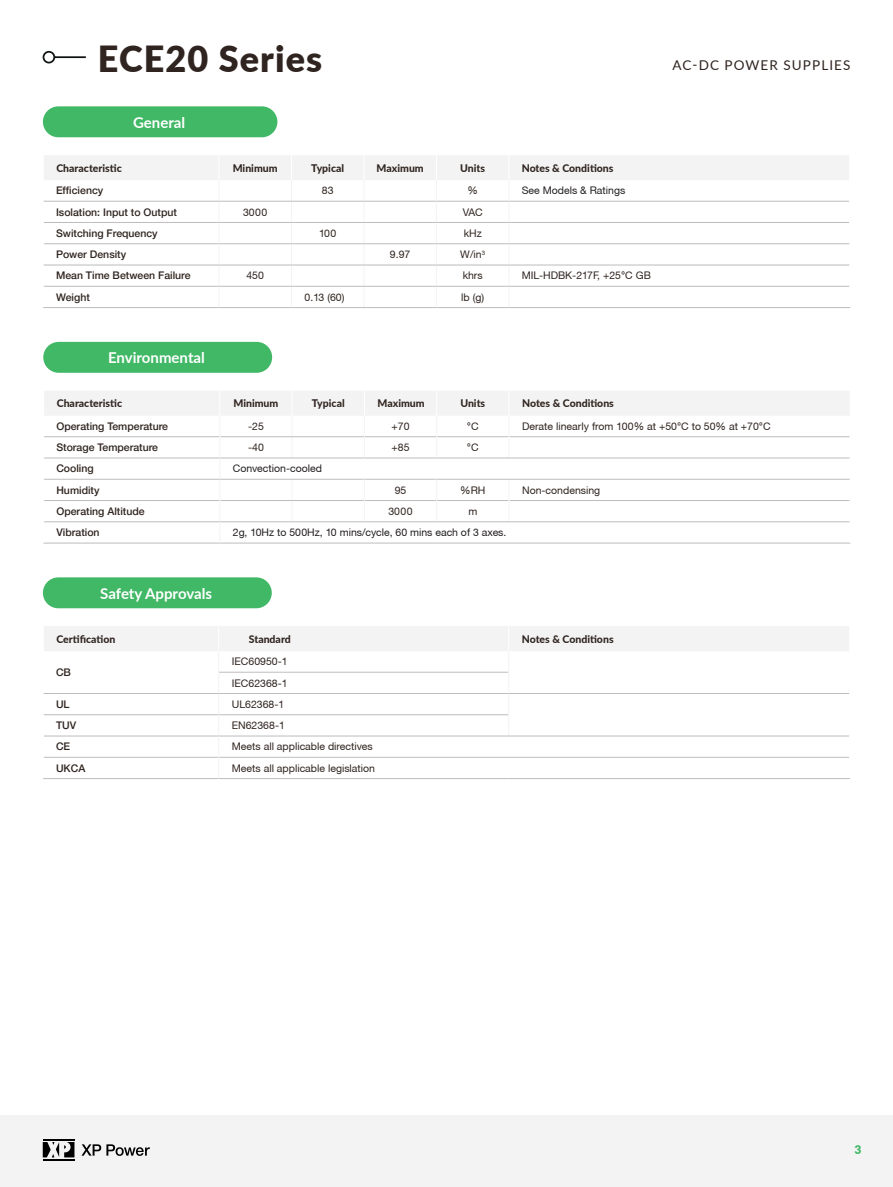
<style>
.page{position:relative;width:893px;height:1187px;background:#fff}
.page>*{position:absolute;margin:0;border:0;box-sizing:border-box;transform-origin:0 0}
.t1{font:900 36px "Lato";letter-spacing:.03em;color:#2f241f}
.t2{font:700 15px "Lato";color:#fff}
.t3{font:13.5px "Lato";letter-spacing:.08em;color:#2f241f}
.t4{font:900 12px "Lato";color:#40b865}
.t5{font:10.5px "Helvetica Neue CE";color:#2f241f}
.t6{font:500 10.5px "Helvetica Neue LT";color:#2f241f}
.t7{font:800 10.5px "Lato";color:#2f241f}
.t8{font:10.5px "Helvetica Neue CE";color:#231f20}
</style>
<div class="page">
<div style="left:0;top:1114px;width:893px;height:72px;background:#f3f3f3"></div>
<svg style="left:81px;top:1144px;width:69px;height:11px"></svg>
<hr style="left:43px;top:1138px;width:31px;height:2px;background:#000001">
<svg style="left:43px;top:1142px;width:31px;height:15px"></svg>
<hr style="left:43px;top:1158px;width:31px;height:2px;background:#000001">
<svg style="left:43px;top:50px;width:43px;height:14px"></svg>
<div style="left:43px;top:342px;width:229px;height:31px;background:#40b865;border-radius:15px"></div>
<hr style="left:43px;top:542px;width:177px;height:1px;background:#bebcbc">
<hr style="left:220px;top:542px;width:72px;height:1px;background:#bebcbc">
<hr style="left:292px;top:542px;width:72px;height:1px;background:#bebcbc">
<hr style="left:364px;top:542px;width:73px;height:1px;background:#bebcbc">
<hr style="left:437px;top:542px;width:72px;height:1px;background:#bebcbc">
<hr style="left:509px;top:542px;width:341px;height:1px;background:#bebcbc">
<svg style="left:44px;top:391px;width:806px;height:132px"></svg>
<hr style="left:364px;top:521px;width:73px;height:1px;background:#bebcbc">
<div style="left:43px;top:106px;width:234px;height:31px;background:#40b865;border-radius:15px"></div>
<hr style="left:219px;top:307px;width:72px;height:1px;background:#bebcbc">
<hr style="left:291px;top:307px;width:73px;height:1px;background:#bebcbc">
<hr style="left:364px;top:307px;width:72px;height:1px;background:#bebcbc">
<hr style="left:509px;top:307px;width:341px;height:1px;background:#bebcbc">
<hr style="left:43px;top:307px;width:176px;height:1px;background:#bebcbc">
<hr style="left:436px;top:307px;width:73px;height:1px;background:#bebcbc">
<svg style="left:43px;top:156px;width:807px;height:151px"></svg>
<div style="left:43px;top:577px;width:229px;height:31px;background:#40b865;border-radius:15px"></div>
<hr style="left:43px;top:778px;width:176px;height:1px;background:#bebcbc">
<hr style="left:219px;top:778px;width:290px;height:1px;background:#bebcbc">
<hr style="left:509px;top:778px;width:341px;height:1px;background:#bebcbc">
<svg style="left:43px;top:627px;width:807px;height:131px"></svg>
<p class="t1" style="left:98px;top:31px;width:226px">ECE20 Series</p>
<p class="t2" style="left:133px;top:111px;width:54px">General</p>
<p class="t7" style="left:56px;top:160px;width:67px">Characteristic</p>
<p class="t7" style="left:233px;top:160px;width:46px">Minimum</p>
<p class="t7" style="left:311px;top:160px;width:34px">Typical</p>
<p class="t7" style="left:377px;top:160px;width:49px">Maximum</p>
<p class="t7" style="left:460px;top:160px;width:26px">Units</p>
<p class="t7" style="left:522px;top:160px;width:93px">Notes &amp; Conditions</p>
<p class="t6" style="left:56px;top:184px;width:49px">Efficiency</p>
<p class="t5" style="left:322px;top:184px;width:13px">83</p>
<p class="t5" style="left:467px;top:184px;width:12px">%</p>
<p class="t8" style="left:522px;top:184px;width:105px">See Models &amp; Ratings</p>
<p class="t6" style="left:56px;top:205px;width:122px">Isolation: Input to Output</p>
<p class="t5" style="left:243px;top:205px;width:26px">3000</p>
<p class="t5" style="left:463px;top:205px;width:22px">VAC</p>
<p class="t6" style="left:56px;top:227px;width:103px">Switching Frequency</p>
<p class="t5" style="left:319px;top:227px;width:19px">100</p>
<p class="t5" style="left:464px;top:227px;width:20px">kHz</p>
<p class="t6" style="left:56px;top:248px;width:72px">Power Density</p>
<p class="t5" style="left:390px;top:248px;width:22px">9.97</p>
<p class="t5" style="left:460px;top:248px;width:26px">W/in<sup>3</sup></p>
<p class="t6" style="left:56px;top:269px;width:136px">Mean Time Between Failure</p>
<p class="t5" style="left:246px;top:269px;width:19px">450</p>
<p class="t5" style="left:463px;top:269px;width:22px">khrs</p>
<p class="t5" style="left:522px;top:269px;width:131px">MIL-HDBK-217F, +25°C GB</p>
<p class="t6" style="left:56px;top:291px;width:35px">Weight</p>
<p class="t5" style="left:305px;top:290px;width:41px">0.13 (60)</p>
<p class="t5" style="left:461px;top:290px;width:24px">lb (g)</p>
<p class="t3" style="left:672px;top:55px;width:179px">AC-DC POWER SUPPLIES</p>
<p class="t2" style="left:108px;top:347px;width:98px">Environmental</p>
<p class="t7" style="left:57px;top:395px;width:67px">Characteristic</p>
<p class="t7" style="left:233px;top:395px;width:46px">Minimum</p>
<p class="t7" style="left:312px;top:395px;width:34px">Typical</p>
<p class="t7" style="left:378px;top:395px;width:49px">Maximum</p>
<p class="t7" style="left:460px;top:395px;width:26px">Units</p>
<p class="t7" style="left:522px;top:395px;width:93px">Notes &amp; Conditions</p>
<p class="t6" style="left:56px;top:420px;width:113px">Operating Temperature</p>
<p class="t5" style="left:248px;top:420px;width:17px">-25</p>
<p class="t5" style="left:392px;top:420px;width:19px">+70</p>
<p class="t5" style="left:467px;top:420px;width:13px">°C</p>
<p class="t5" style="left:522px;top:420px;width:250px">Derate linearly from 100% at +50°C to 50% at +70°C</p>
<p class="t6" style="left:56px;top:441px;width:103px">Storage Temperature</p>
<p class="t5" style="left:248px;top:441px;width:17px">-40</p>
<p class="t5" style="left:392px;top:441px;width:19px">+85</p>
<p class="t5" style="left:467px;top:441px;width:13px">°C</p>
<p class="t6" style="left:56px;top:462px;width:39px">Cooling</p>
<p class="t8" style="left:233px;top:462px;width:91px">Convection-cooled</p>
<p class="t6" style="left:56px;top:483px;width:45px">Humidity</p>
<p class="t5" style="left:395px;top:483px;width:13px">95</p>
<p class="t5" style="left:460px;top:483px;width:27px">%RH</p>
<p class="t5" style="left:522px;top:483px;width:80px">Non-condensing</p>
<p class="t6" style="left:56px;top:505px;width:90px">Operating Altitude</p>
<p class="t5" style="left:388px;top:505px;width:26px">3000</p>
<p class="t5" style="left:468px;top:505px;width:10px">m</p>
<p class="t6" style="left:56px;top:526px;width:45px">Vibration</p>
<p class="t8" style="left:233px;top:526px;width:275px">2g, 10Hz to 500Hz, 10 mins/cycle, 60 mins each of 3 axes.</p>
<p class="t2" style="left:100px;top:582px;width:113px">Safety Approvals</p>
<p class="t7" style="left:56px;top:631px;width:60px">Certification</p>
<p class="t7" style="left:249px;top:631px;width:44px">Standard</p>
<p class="t7" style="left:522px;top:631px;width:93px">Notes &amp; Conditions</p>
<p class="t6" style="left:56px;top:666px;width:16px">CB</p>
<p class="t5" style="left:232px;top:655px;width:57px">IEC60950-1</p>
<p class="t5" style="left:232px;top:676px;width:57px">IEC62368-1</p>
<p class="t6" style="left:56px;top:697px;width:15px">UL</p>
<p class="t5" style="left:232px;top:697px;width:54px">UL62368-1</p>
<p class="t6" style="left:56px;top:719px;width:22px">TUV</p>
<p class="t5" style="left:232px;top:719px;width:55px">EN62368-1</p>
<p class="t6" style="left:56px;top:740px;width:16px">CE</p>
<p class="t5" style="left:232px;top:740px;width:142px">Meets all applicable directives</p>
<p class="t6" style="left:56px;top:761px;width:31px">UKCA</p>
<p class="t5" style="left:232px;top:761px;width:145px">Meets all applicable legislation</p>
<p class="t4" style="left:854px;top:1140px;width:8px">3</p>
</div>
